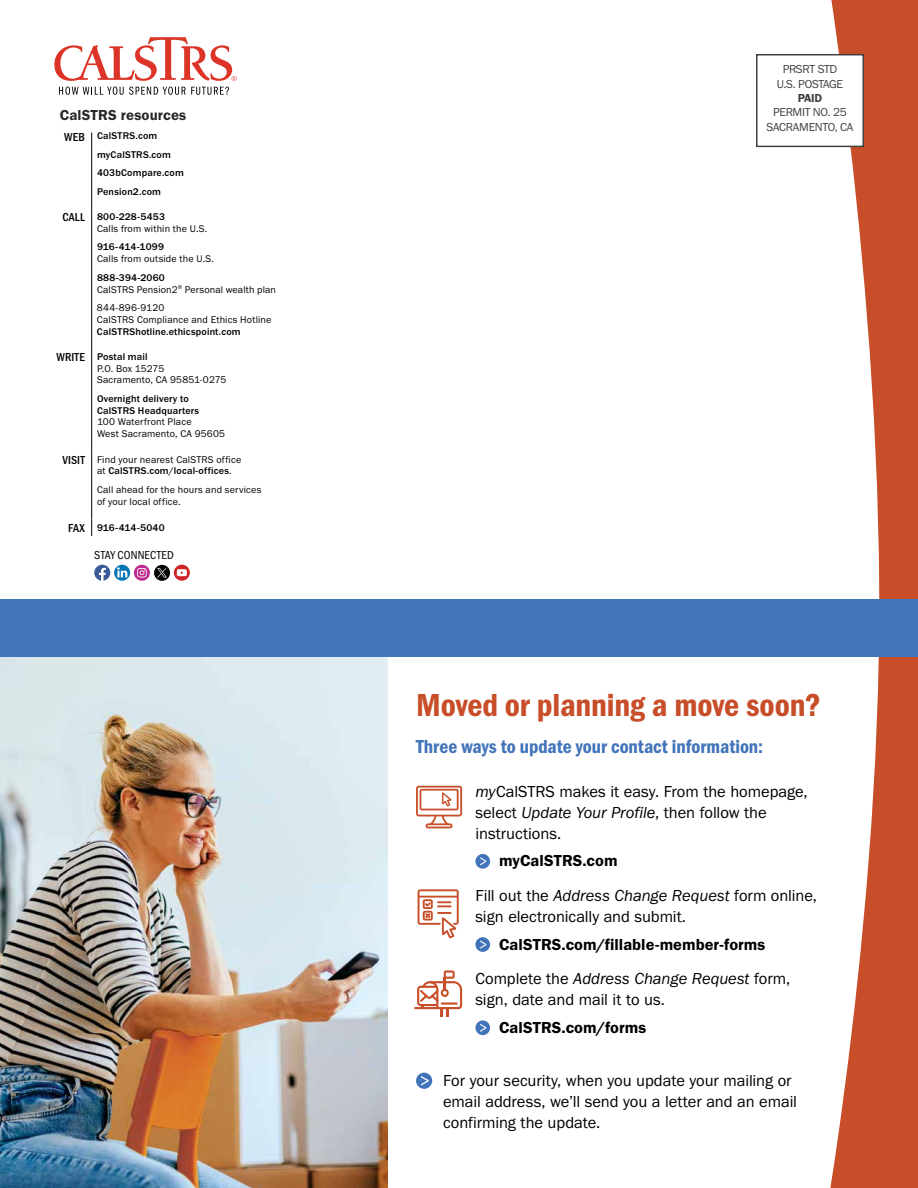
<style>
.page{position:relative;width:918px;height:1188px;background:#fff}
.page>*{position:absolute;margin:0;border:0;box-sizing:border-box;transform-origin:0 0}
.t1{font:33px "Franklin Gothic URW Con Dem";letter-spacing:-.005em;color:#c74e28}
.t2{font:19.5px "Franklin Gothic URW Con Dem";color:#4274b9}
.t3{font:16.5px/21px "Franklin Gothic URW Boo";letter-spacing:-.005em;color:#000}
.t4{font:16.5px "Franklin Gothic URW Dem";color:#000}
.t5{font:15px "Franklin Gothic URW Dem";letter-spacing:.01em;color:#292829}
.t6{font:12px/14.4px "Franklin Gothic URW Boo";letter-spacing:-.03em;color:#414042;text-align:center}
.t7{font:500 12px "Franklin Gothic URW Cond";letter-spacing:.015em;color:#000}
.t8{font:12px "Franklin Gothic URW Cond";letter-spacing:.015em;color:#000}
.t9{font:12px "Franklin Gothic URW Dem";color:#414042}
.t10{font:10.2px/11.9px "Franklin Gothic URW Boo";letter-spacing:.015em;color:#000}
.t11{font:500 10.2px "Franklin Gothic URW";letter-spacing:.02em;color:#000}
.s1{font-family:"Franklin Gothic URW";font-weight:500}
.s2{font-family:"Franklin Gothic URW Boo Ita"}
</style>
<div class="page">
<img style="left:0;top:657px;width:388px;height:531px">
<svg style="left:795px;top:0;width:123px;height:1188px"></svg>
<div style="left:756px;top:54px;width:108px;height:93px;background:#fff;border:2px solid #414042"></div>
<hr style="left:91px;top:133px;width:1px;height:80px;background:#000">
<hr style="left:91px;top:213px;width:1px;height:140px;background:#000">
<hr style="left:91px;top:353px;width:1px;height:103px;background:#000">
<hr style="left:91px;top:456px;width:1px;height:63px;background:#000">
<svg style="left:91px;top:519px;width:1px;height:17px"></svg>
<svg style="left:59px;top:87px;width:170px;height:8px"></svg>
<svg style="left:54px;top:37px;width:183px;height:44px"></svg>
<div style="left:475px;top:854px;width:15px;height:15px;background:#4274b9;border-radius:50%"></div>
<svg style="left:480px;top:857px;width:6px;height:8px"></svg>
<svg style="left:475px;top:937px;width:15px;height:15px"></svg>
<svg style="left:480px;top:940px;width:6px;height:9px"></svg>
<div style="left:475px;top:1020px;width:15px;height:15px;background:#4274b9;border-radius:50%"></div>
<svg style="left:480px;top:1024px;width:6px;height:8px"></svg>
<div style="left:0;top:599px;width:918px;height:58px;background:#4274b9"></div>
<div style="left:416px;top:1073px;width:16px;height:16px;background:#4274b9;border-radius:50%"></div>
<svg style="left:421px;top:1076px;width:8px;height:10px"></svg>
<svg style="left:418px;top:889px;width:41px;height:49px"></svg>
<svg style="left:416px;top:786px;width:46px;height:42px"></svg>
<hr style="left:414px;top:1007px;width:24px;height:2px;background:#c74e28">
<svg style="left:417px;top:971px;width:45px;height:45px"></svg>
<svg style="left:94px;top:565px;width:96px;height:16px"></svg>
<h2 class="t5" style="left:60px;top:106px;width:128px">CalSTRS resources</h2>
<h3 class="t7" style="left:64px;top:128px;width:22px">WEB</h3>
<p class="t11" style="left:97px;top:130px;width:62px">CalSTRS.com</p>
<p class="t11" style="left:97px;top:148px;width:75px">myCalSTRS.com</p>
<p class="t11" style="left:97px;top:167px;width:88px">403bCompare.com</p>
<p class="t11" style="left:97px;top:185px;width:66px">Pension2.com</p>
<h3 class="t7" style="left:62px;top:209px;width:24px">CALL</h3>
<p class="t10" style="left:97px;top:211px;width:112px"><span class="s1">800-228-5453<br></span>Calls from within the U.S.</p>
<p class="t10" style="left:97px;top:241px;width:119px"><span class="s1">916-414-1099<br></span>Calls from outside the U.S.</p>
<p class="t10" style="left:97px;top:271px;width:181px"><span class="s1">888-394-2060<br></span>CalSTRS Pension2<sup>®</sup> Personal wealth plan</p>
<p class="t10" style="left:97px;top:302px;width:176px">844-896-9120<br>CalSTRS Compliance and Ethics Hotline<br><span class="s1">CalSTRShotline.ethicspoint.com</span></p>
<h3 class="t7" style="left:57px;top:348px;width:30px">WRITE</h3>
<p class="t10" style="left:97px;top:350px;width:131px"><span class="s1">Postal mail<br></span>P.O. Box 15275<br>Sacramento, CA 95851-0275</p>
<p class="t10" style="left:97px;top:392px;width:130px"><span class="s1">Overnight delivery to<br>CalSTRS Headquarters<br></span>100 Waterfront Place<br>West Sacramento, CA 95605</p>
<h3 class="t7" style="left:62px;top:451px;width:24px">VISIT</h3>
<p class="t10" style="left:97px;top:453px;width:146px">Find your nearest CalSTRS office at <span class="s1">CalSTRS.com/local-offices</span>.</p>
<p class="t10" style="left:97px;top:483px;width:166px">Call ahead for the hours and services of your local office.</p>
<h3 class="t7" style="left:68px;top:519px;width:18px">FAX</h3>
<p class="t11" style="left:97px;top:521px;width:69px">916-414-5040</p>
<h3 class="t8" style="left:94px;top:546px;width:81px">STAY CONNECTED</h3>
<p class="t6" style="left:777px;top:62px;width:68px">PRSRT STD<br>U.S. POSTAGE</p>
<p class="t9" style="left:798px;top:91px;width:26px">PAID</p>
<p class="t6" style="left:767px;top:105px;width:88px">PERMIT NO. 25<br>SACRAMENTO, CA</p>
<h2 class="t1" style="left:416px;top:683px;width:406px">Moved or planning a move soon?</h2>
<p class="t2" style="left:416px;top:733px;width:349px">Three ways to update your contact information:</p>
<p class="t3" style="left:475px;top:780px;width:334px"><span class="s2">my</span>CalSTRS makes it easy. From the homepage, select <span class="s2">Update Your Profile</span>, then follow the instructions.</p>
<p class="t4" style="left:499px;top:851px;width:120px">myCalSTRS.com</p>
<p class="t3" style="left:475px;top:885px;width:343px">Fill out the <span class="s2">Address Change Request</span> form online, sign electronically and submit.</p>
<p class="t4" style="left:499px;top:934px;width:268px">CalSTRS.com/fillable-member-forms</p>
<p class="t3" style="left:475px;top:968px;width:316px">Complete the <span class="s2">Address Change Request</span> form, sign, date and mail it to us.</p>
<p class="t4" style="left:499px;top:1017px;width:149px">CalSTRS.com/forms</p>
<p class="t3" style="left:443px;top:1070px;width:356px">For your security, when you update your mailing or email address, we’ll send you a letter and an email confirming the update.</p>
</div>
